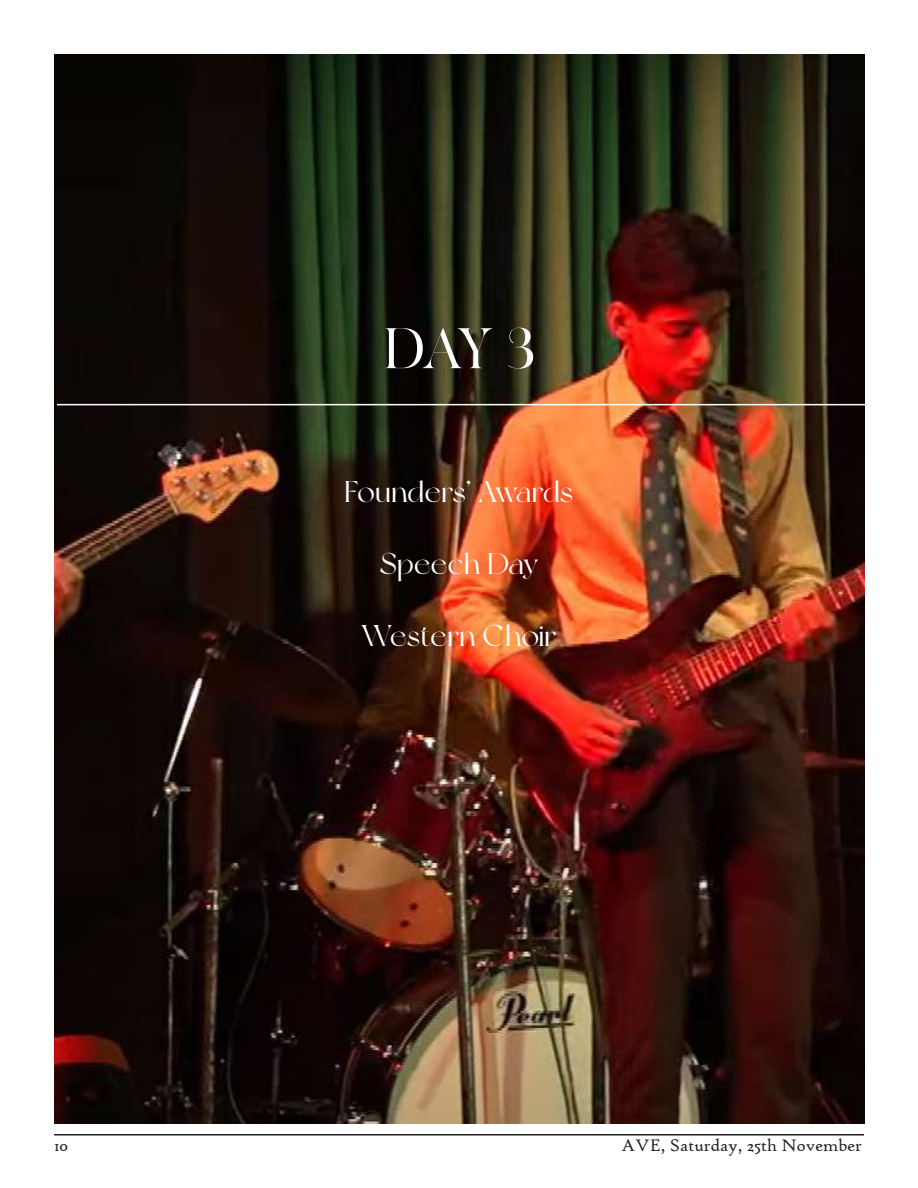
<style>
.page{position:relative;width:918px;height:1188px;background:#fff}
.page>*{position:absolute;margin:0;border:0;box-sizing:border-box;transform-origin:0 0}
.t1{font:57px "MADE Canvas";color:#fff}
.t2{font:30px "New York";letter-spacing:-.01em;color:#fff}
.t3{font:18px "High Tower Text";color:#231f20}
</style>
<div class="page">
<hr style="left:54px;top:1134px;width:810px;height:2px;background:#231f20">
<img style="left:54px;top:54px;width:810px;height:1069px">
<hr style="left:57px;top:404px;width:810px;height:1px;background:#fff">
<h1 class="t1" style="left:382px;top:318px;width:155px">DAY 3</h1>
<p class="t2" style="left:345px;top:474px;width:230px">Founders’ Awards</p>
<p class="t2" style="left:379px;top:546px;width:161px">Speech Day</p>
<p class="t2" style="left:362px;top:618px;width:196px">Western Choir</p>
<p class="t3" style="left:54px;top:1134px;width:16px">10</p>
<p class="t3" style="left:621px;top:1134px;width:242px">AVE, Saturday, 25th November</p>
</div>
